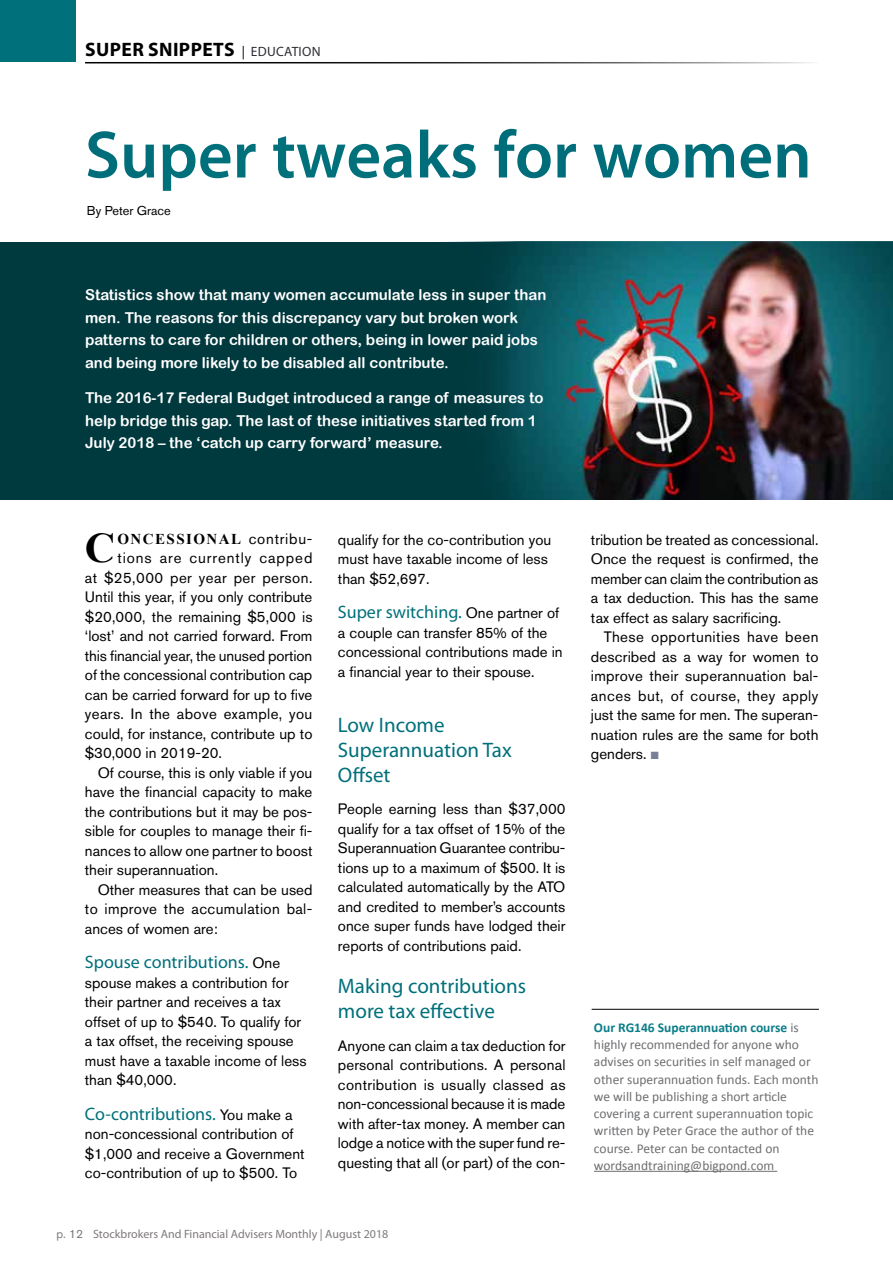
<style>
.page{position:relative;width:893px;height:1263px;background:#fff}
.page>*{position:absolute;margin:0;border:0;box-sizing:border-box;transform-origin:0 0}
.t1{font:600 67.5px "Myriad Pro";color:#006e7a}
.t2{font:700 42.15px "Times New Roman";color:#000}
.t3{font:21px/25.2px "Myriad Pro";color:#00707a}
.t4{font:700 19.5px "Myriad Pro";letter-spacing:.02em;color:#000}
.t5{font:18px "Myriad Pro";color:#00707a}
.t6{font:15px/19.5px "Akzidenz Grotesk BE";color:#000;text-align:justify}
.t7{font:15px/22.5px "Arial Rounded MT Bold";color:#fff}
.t8{font:700 15px "Times New Roman";letter-spacing:.095em;color:#000}
.t9{font:13.5px/17.2px "Calibri";color:#6d6e71}
.t10{font:12.75px "Akzidenz Grotesk BE";color:#000}
.t11{font:12px "Myriad Pro";color:#7e797d}
.s1{font-weight:400;font-size:13.5px}
.s2{font-weight:400;font-size:13.5px;color:#2e2c33}
.s3{color:#00707a}
.s4{font-family:"Akzidenz Grotesk BE";font-weight:400}
.s5{font-family:"Akzidenz Grotesk BE";font-size:15px;color:#000}
.s6{font-family:"Akzidenz Grotesk BE"}
.s7{color:#787f97}
.s8{font-weight:700;color:#0a7d88}
</style>
<div class="page">
<div style="left:0;top:242px;width:893px;height:258px;background:#00393e"></div>
<hr style="left:594px;top:1171px;width:183px;height:1px;background:#6d6e71">
<img style="left:493px;top:242px;width:400px;height:258px">
<hr style="left:592px;top:1009px;width:227px;height:1px;background:#000">
<div style="left:0;top:0;width:75px;height:62px;background:#00707a"></div>
<hr style="left:85px;top:62px;width:734px;height:1px;background:#000">
<h3 class="t4" style="left:85px;top:37px;width:237px">SUPER SNIPPETS <span class="s1">|</span> <span class="s2">EDUCATION</span></h3>
<h1 class="t1" style="left:85px;top:112px;width:728px">Su<span class="s3">per twea</span>ks for women</h1>
<p class="t10" style="left:87px;top:203px;width:85px">By Peter Grace</p>
<p class="t7" style="left:85px;top:284px;width:463px">Statistics show that many women accumulate less in super than men. The reasons for this discrepancy vary but broken work patterns to care for children or others, being in lower paid jobs and being more likely to be disabled all contribute.</p>
<p class="t7" style="left:85px;top:386px;width:460px">The 2016-17 Federal Budget introduced a range of measures to help bridge this gap. The last of these initiatives started from 1<br>July 2018 – the ‘catch up carry forward’ measure.</p>
<h2 class="t2" style="left:85px;top:519px;width:32px">C</h2>
<p class="t8" style="left:118px;top:528px;width:196px">ONCESSIONAL <span class="s4">contribu-</span></p>
<p class="t6" style="left:85px;top:548px;width:229px;text-indent:33px">tions are currently capped at $25,000 per year per person.<br>Until this year, if you only contribute $20,000, the remaining $5,000 is ‘lost’ and not carried forward. From this financial year, the unused portion of the concessional contribution cap can be carried forward for up to five years. In the above example, you could, for instance, contribute up to $30,000 in 2019-20.</p>
<p class="t6" style="left:85px;top:763px;width:229px;text-indent:13px">Of course, this is only viable if you have the financial capacity to make the contributions but it may be pos&shy;sible for couples to manage their fi&shy;nances to allow one partner to boost their superannuation.</p>
<p class="t6" style="left:85px;top:880px;width:229px;text-indent:13px">Other measures that can be used to improve the accumulation bal&shy;ances of women are:</p>
<p class="t5" style="left:85px;top:951px;width:197px">Spouse contributions. <span class="s5">One</span></p>
<p class="t6" style="left:85px;top:973px;width:223px;text-align:left">spouse makes a contribution for their partner and receives a tax offset of up to $540. To qualify for a tax offset, the receiving spouse must have a taxable income of less than $40,000.</p>
<p class="t5" style="left:85px;top:1102px;width:209px">Co-contributions. <span class="s5">You make a</span></p>
<p class="t6" style="left:85px;top:1124px;width:221px;text-align:left">non-concessional contribution of $1,000 and receive a Government co-contribution of up to $500. To</p>
<p class="t6" style="left:338px;top:530px;width:215px;text-align:left">qualify for the co-contribution you must have taxable income of less than $52,697.</p>
<p class="t5" style="left:338px;top:601px;width:223px">Super switching. <span class="s5">One partner of</span></p>
<p class="t6" style="left:338px;top:623px;width:226px;text-align:left">a couple can transfer 85% of the concessional contributions made in a financial year to their spouse.</p>
<h3 class="t3" style="left:338px;top:712px;width:175px">Low Income<br>Superannuation Tax<br>Offset</h3>
<p class="t6" style="left:338px;top:799px;width:229px">People earning less than $37,000 qualify for a tax offset of 15% of the Superannuation Guarantee contribu&shy;tions up to a maximum of $500. It is calculated automatically by the ATO and credited to member’s accounts once super funds have lodged their reports of contributions paid.</p>
<h3 class="t3" style="left:338px;top:973px;width:190px">Making contributions more tax effective</h3>
<p class="t6" style="left:338px;top:1035px;width:229px">Anyone can claim a tax deduction for personal contributions. A personal contribution is usually classed as non-concessional because it is made with after-tax money. A member can lodge a notice with the super fund re&shy;questing that all (or part) of the con-</p>
<p class="t11" style="left:57px;top:1227px;width:333px"><span class="s6">p. 12</span> Stockbrokers And Financial Advisers Monthly | August 2018</p>
<p class="t6" style="left:591px;top:530px;width:229px">tribution be treated as concessional.<br>Once the request is confirmed, the member can claim the contribution as a tax deduction. This has the same tax effect as salary sacrificing.</p>
<p class="t6" style="left:591px;top:627px;width:229px;text-indent:13px">These opportunities have been described as a way for women to improve their superannuation bal&shy;ances but, of course, they apply just the same for men. The superan&shy;nuation rules are the same for both genders. <span class="s7">■</span></p>
<p class="t9" style="left:594px;top:1019px;width:226px"><span class="s8">Our RG146 Superannuation course</span> is highly recommended for anyone who advises on securities in self managed or other superannuation funds. Each month we will be publishing a short article covering a current superannuation topic written by Peter Grace the author of the course. Peter can be contacted on wordsandtraining@bigpond.com</p>
</div>
